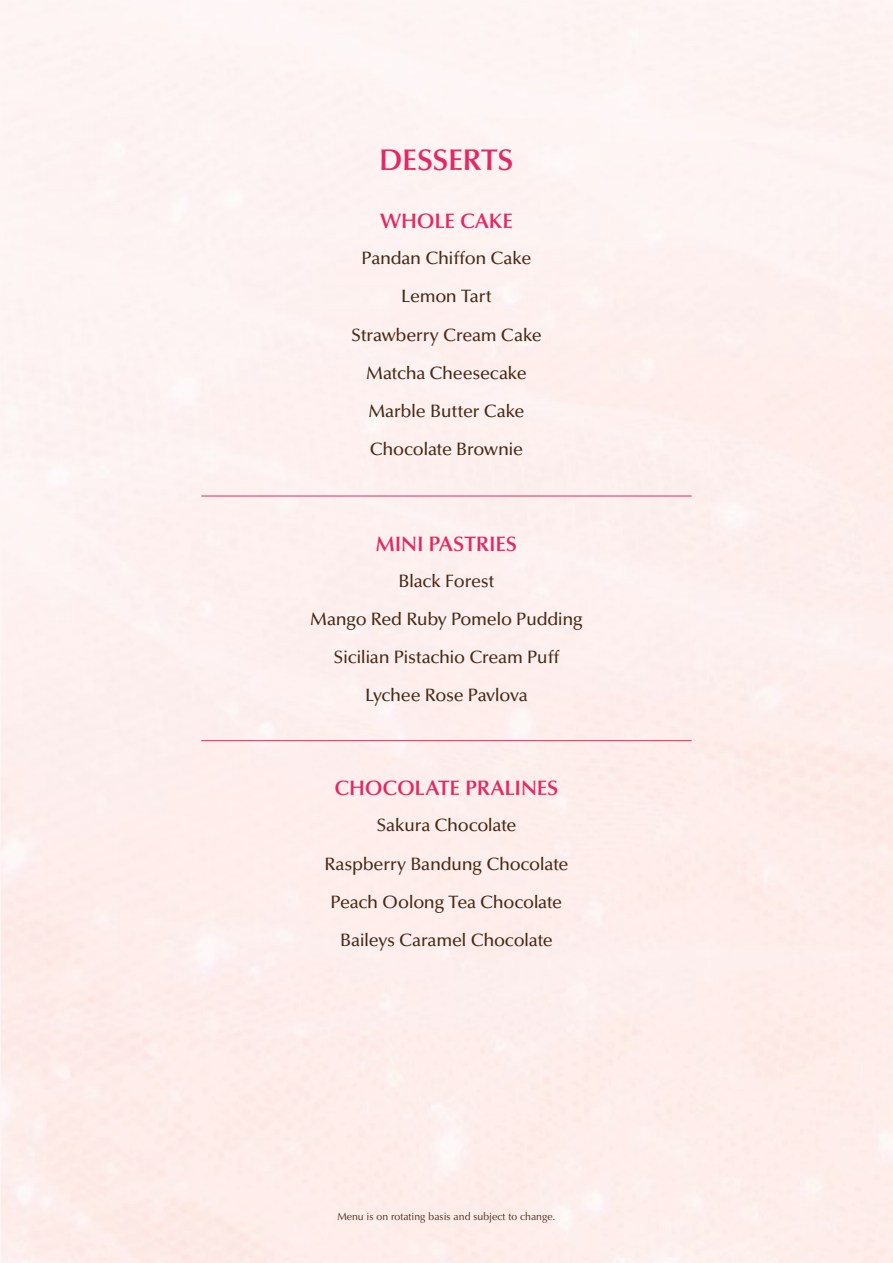
<style>
.page{position:relative;width:893px;height:1263px;background:#fff}
.page>*{position:absolute;margin:0;border:0;box-sizing:border-box;transform-origin:0 0}
.t1{font:600 30px "Optima LT Pro";letter-spacing:-.01em;color:#e32965}
.t2{font:600 21px "Optima LT Pro";letter-spacing:-.01em;color:#e32965}
.t3{font:500 18px/38.2px "Optima LT Pro";letter-spacing:-.02em;color:#472a18;text-align:center}
.t4{font:10.5px "Optima LT Pro";color:#472a18}
</style>
<div class="page">
<hr style="left:201px;top:496px;width:491px;height:1px;background:#e32965">
<hr style="left:201px;top:740px;width:491px;height:1px;background:#e32965">
<h1 class="t1" style="left:379px;top:141px;width:136px">DESSERTS</h1>
<p class="t2" style="left:380px;top:208px;width:134px">WHOLE CAKE</p>
<p class="t3" style="left:351px;top:239px;width:192px">Pandan Chiffon Cake<br>Lemon Tart<br>Strawberry Cream Cake<br>Matcha Cheesecake<br>Marble Butter Cake<br>Chocolate Brownie</p>
<p class="t2" style="left:376px;top:530px;width:143px">MINI PASTRIES</p>
<p class="t3" style="left:310px;top:561px;width:274px">Black Forest<br>Mango Red Ruby Pomelo Pudding<br>Sicilian Pistachio Cream Puff<br>Lychee Rose Pavlova</p>
<p class="t2" style="left:334px;top:775px;width:226px">CHOCOLATE PRALINES</p>
<p class="t3" style="left:324px;top:806px;width:246px">Sakura Chocolate<br>Raspberry Bandung Chocolate<br>Peach Oolong Tea Chocolate<br>Baileys Caramel Chocolate</p>
<p class="t4" style="left:337px;top:1210px;width:220px">Menu is on rotating basis and subject to change.</p>
</div>
